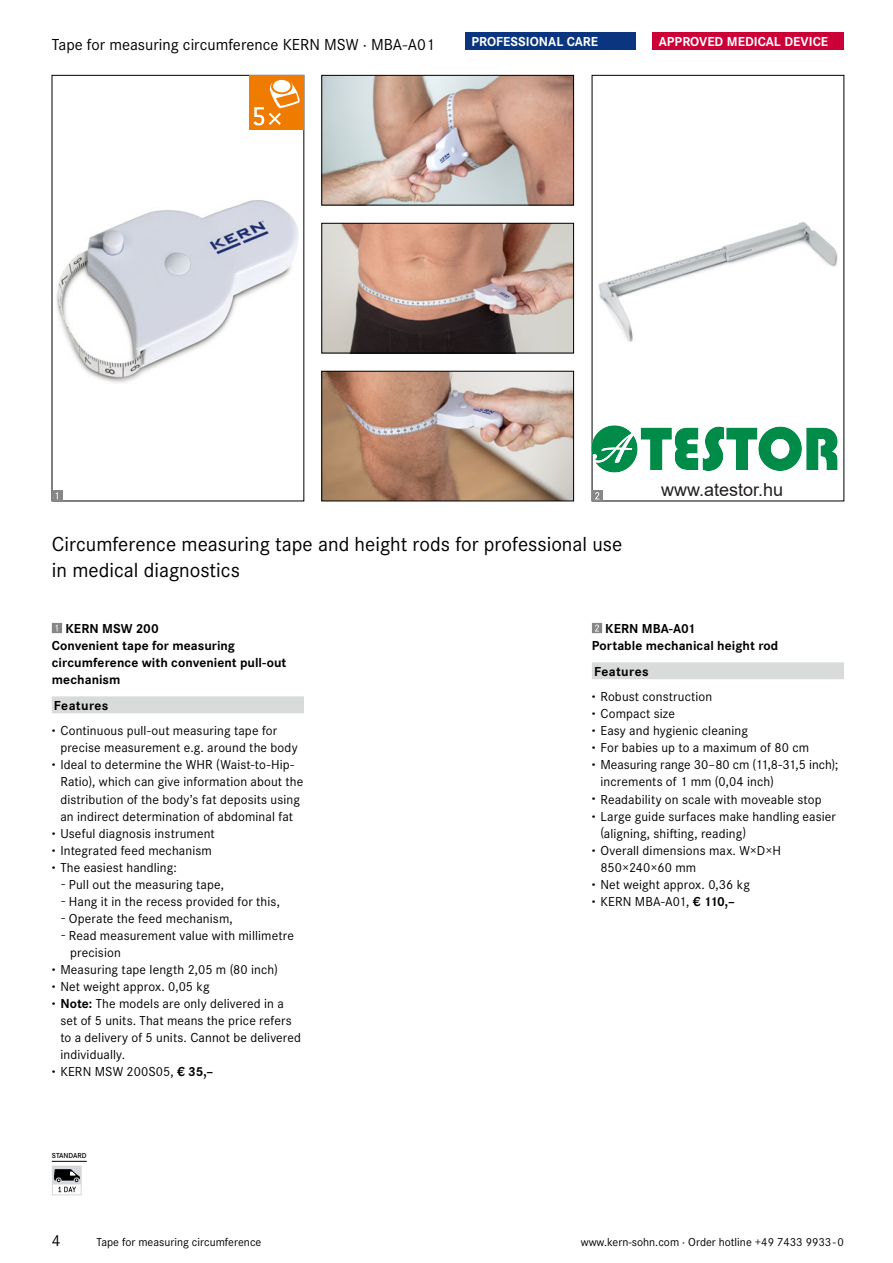
<style>
.page{position:relative;width:893px;height:1263px;background:#fff}
.page>*{position:absolute;margin:0;border:0;box-sizing:border-box;transform-origin:0 0}
.t1{font:21px/25.2px "Corporate S Pro";color:#000}
.t2{font:18px "Arial";color:#231f20}
.t3{font:16.5px "Corporate S Pro";color:#000}
.t4{font:13.5px/25.5px "Corporate S Pro";letter-spacing:.01em;color:#000}
.t5{font:700 13.5px/17.1px "Corporate S Pro";letter-spacing:.005em;color:#000}
.t6{font:700 13.5px "Corporate S Pro";letter-spacing:.005em;color:#fff}
.t7{font:12px "Corporate S Pro";color:#000}
.t8{font:600 7.5px "Corporate S Pro";color:#000}
.s1{font-weight:700}
.s2{font-weight:800}
</style>
<div class="page">
<div style="left:652px;top:33px;width:192px;height:17px;background:#ca0036"></div>
<img style="left:324px;top:77px;width:248px;height:126px">
<div style="left:322px;top:75px;width:252px;height:130px;border:1px solid #000"></div>
<img style="left:324px;top:225px;width:248px;height:126px">
<div style="left:322px;top:223px;width:252px;height:130px;border:1px solid #000"></div>
<img style="left:56px;top:200px;width:243px;height:183px">
<img style="left:598px;top:222px;width:240px;height:120px">
<img style="left:324px;top:373px;width:248px;height:126px">
<div style="left:322px;top:371px;width:252px;height:130px;border:1px solid #000"></div>
<div style="left:52px;top:490px;width:10px;height:11px;background:#868786"></div>
<svg style="left:56px;top:492px;width:2px;height:7px"></svg>
<hr style="left:52px;top:1161px;width:35px;height:1px;background:#000">
<svg style="left:52px;top:1165px;width:30px;height:30px"></svg>
<div style="left:465px;top:33px;width:170px;height:17px;background:#0b367f"></div>
<div style="left:250px;top:75px;width:54px;height:54px;background:#ef7c00"></div>
<svg style="left:253px;top:79px;width:47px;height:46px"></svg>
<svg style="left:592px;top:490px;width:11px;height:11px"></svg>
<svg style="left:595px;top:492px;width:4px;height:7px"></svg>
<svg style="left:52px;top:623px;width:10px;height:10px"></svg>
<div style="left:52px;top:696px;width:252px;height:17px;background:#d9dada"></div>
<svg style="left:592px;top:623px;width:10px;height:10px"></svg>
<div style="left:592px;top:662px;width:252px;height:17px;background:#d9dada"></div>
<img style="left:591px;top:424px;width:247px;height:49px">
<p class="t3" style="left:52px;top:32px;width:384px">Tape for measuring circumference KERN MSW · MBA-A01</p>
<p class="t6" style="left:471px;top:31px;width:128px">PROFESSIONAL CARE</p>
<p class="t6" style="left:659px;top:31px;width:171px">APPROVED MEDICAL DEVICE</p>
<p class="t2" style="left:661px;top:477px;width:124px">www.atestor.hu</p>
<p class="t1" style="left:52px;top:530px;width:572px">Circumference measuring tape and height rods for professional use in medical diagnostics</p>
<p class="t5" style="left:52px;top:619px;width:236px;text-indent:14px">KERN MSW 200<br>Convenient tape for measuring circumference with convenient pull-out mechanism</p>
<p class="t4" style="left:52px;top:692px;width:227px"><span class="s1">Features<br></span><span class="s2">·</span> Continuous pull-out measuring tape for</p>
<p class="t4" style="left:60px;top:734px;width:239px">precise measurement e.g. around the body</p>
<p class="t4" style="left:52px;top:751px;width:244px"><span class="s2">·</span> Ideal to determine the WHR (Waist-to-Hip-</p>
<p class="t4" style="left:60px;top:768px;width:245px">Ratio), which can give information about the</p>
<p class="t4" style="left:60px;top:785px;width:241px">distribution of the body’s fat deposits using</p>
<p class="t4" style="left:60px;top:802px;width:234px">an indirect determination of abdominal fat</p>
<p class="t4" style="left:52px;top:819px;width:164px"><span class="s2">·</span> Useful diagnosis instrument</p>
<p class="t4" style="left:52px;top:836px;width:162px"><span class="s2">·</span> Integrated feed mechanism</p>
<p class="t4" style="left:52px;top:853px;width:127px"><span class="s2">·</span> The easiest handling:</p>
<p class="t4" style="left:62px;top:870px;width:164px">- Pull out the measuring tape,</p>
<p class="t4" style="left:62px;top:887px;width:220px">- Hang it in the recess provided for this,</p>
<p class="t4" style="left:62px;top:904px;width:173px">- Operate the feed mechanism,</p>
<p class="t4" style="left:62px;top:922px;width:234px">- Read measurement value with millimetre</p>
<p class="t4" style="left:70px;top:939px;width:52px">precision</p>
<p class="t4" style="left:52px;top:956px;width:228px"><span class="s2">·</span> Measuring tape length 2,05 m (80 inch)</p>
<p class="t4" style="left:52px;top:973px;width:159px"><span class="s2">·</span> Net weight approx. 0,05 kg</p>
<p class="t4" style="left:52px;top:990px;width:233px"><span class="s2">·</span> <span class="s1">Note:</span> The models are only delivered in a</p>
<p class="t4" style="left:60px;top:1007px;width:233px">set of 5 units. That means the price refers</p>
<p class="t4" style="left:60px;top:1024px;width:242px">to a delivery of 5 units. Cannot be delivered</p>
<p class="t4" style="left:60px;top:1041px;width:66px">individually.</p>
<p class="t4" style="left:52px;top:1058px;width:163px"><span class="s2">·</span> KERN MSW 200S05, <span class="s1">€ 35,–</span></p>
<p class="t8" style="left:52px;top:1150px;width:36px">STANDARD</p>
<p class="t5" style="left:592px;top:619px;width:188px;text-indent:13px">KERN MBA-A01<br>Portable mechanical height rod</p>
<p class="t4" style="left:592px;top:657px;width:122px"><span class="s1">Features<br></span><span class="s2">·</span> Robust construction</p>
<p class="t4" style="left:592px;top:700px;width:85px"><span class="s2">·</span> Compact size</p>
<p class="t4" style="left:592px;top:717px;width:157px"><span class="s2">·</span> Easy and hygienic cleaning</p>
<p class="t4" style="left:592px;top:734px;width:219px"><span class="s2">·</span> For babies up to a maximum of 80 cm</p>
<p class="t4" style="left:592px;top:751px;width:248px"><span class="s2">·</span> Measuring range 30–80 cm (11,8-31,5 inch);</p>
<p class="t4" style="left:600px;top:768px;width:175px">increments of 1 mm (0,04 inch)</p>
<p class="t4" style="left:592px;top:785px;width:231px"><span class="s2">·</span> Readability on scale with moveable stop</p>
<p class="t4" style="left:592px;top:802px;width:246px"><span class="s2">·</span> Large guide surfaces make handling easier</p>
<p class="t4" style="left:600px;top:819px;width:147px">(aligning, shifting, reading)</p>
<p class="t4" style="left:592px;top:836px;width:191px"><span class="s2">·</span> Overall dimensions max. W×D×H</p>
<p class="t4" style="left:600px;top:853px;width:97px">850×240×60 mm</p>
<p class="t4" style="left:592px;top:870px;width:160px"><span class="s2">·</span> Net weight approx. 0,36 kg</p>
<p class="t4" style="left:592px;top:887px;width:144px"><span class="s2">·</span> KERN MBA-A01, <span class="s1">€ 110,–</span></p>
<p class="t3" style="left:52px;top:1229px;width:10px">4</p>
<p class="t7" style="left:97px;top:1234px;width:166px">Tape for measuring circumference</p>
<p class="t7" style="left:581px;top:1234px;width:265px">www.kern-sohn.com · Order hotline +49 7433 9933 - 0</p>
</div>
